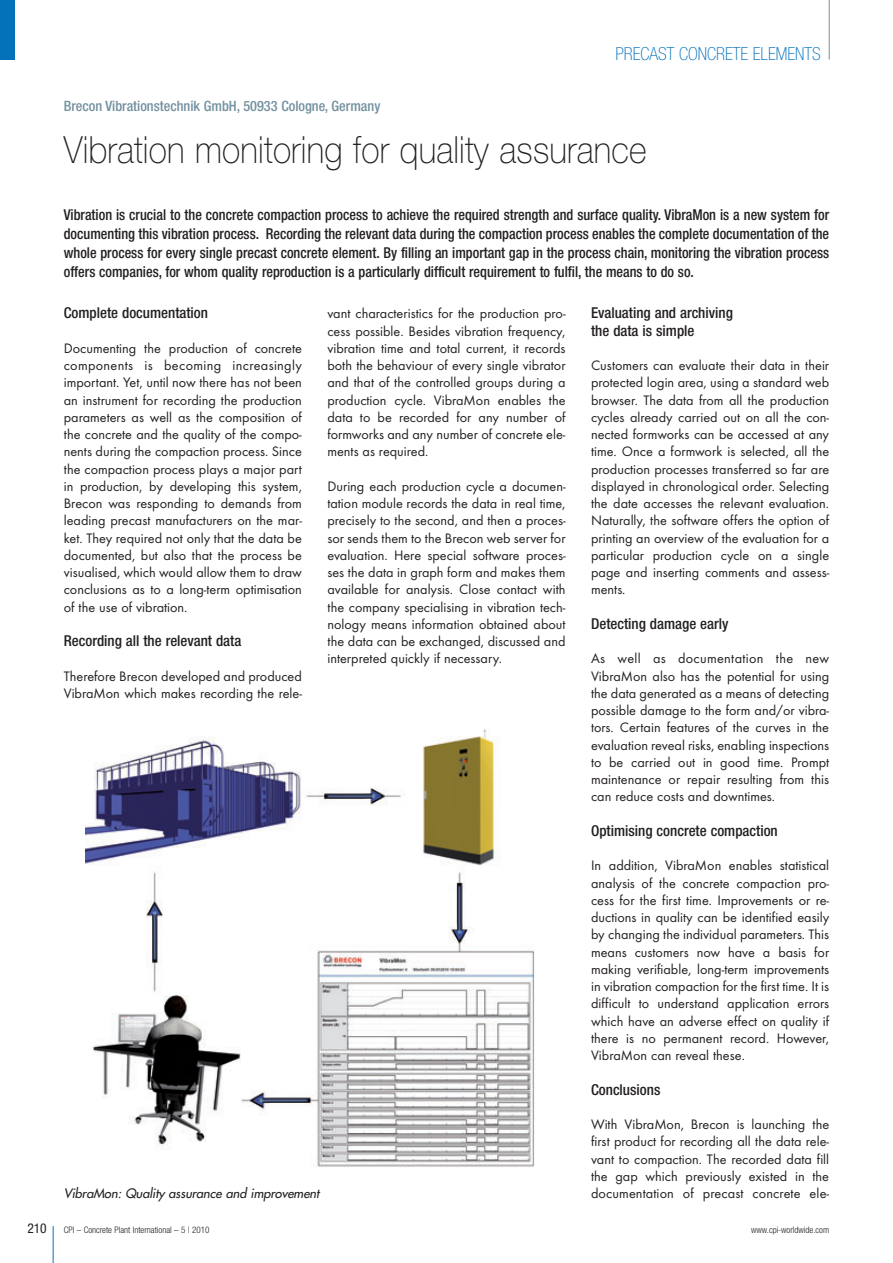
<style>
.page{position:relative;width:893px;height:1263px;background:#fff}
.page>*{position:absolute;margin:0;border:0;box-sizing:border-box;transform-origin:0 0}
.t1{font:100 37.5px "Helvetica Neue";letter-spacing:.005em;color:#231f20;scale:.9 1}
.t2{font:100 condensed 18px "Helvetica Neue";color:#0372bb}
.t3{font:500 condensed 15px/18.8px "Helvetica Neue";color:#231f20;text-align:justify;scale:.95 1}
.t4{font:500 condensed 15px/17.2px "Helvetica Neue";color:#231f20}
.t5{font:14.25px/17.2px "Futura T";color:#231f20;text-align:justify}
.t6{font:500 condensed 14.25px "Helvetica Neue";color:#73909f}
.t7{font:condensed 13.5px "Helvetica Neue";color:#231f20}
.t8{font:italic 12.75px "Futura";color:#231f20}
.t9{font:300 condensed 9px "Helvetica Neue";color:#231f20}
</style>
<div class="page">
<hr style="left:53px;top:1226px;width:1px;height:37px;background:#0372bb">
<hr style="left:829px;top:0;width:1px;height:60px;background:#73909f">
<div style="left:0;top:0;width:15px;height:60px;background:#0372bb"></div>
<img style="left:86px;top:729px;width:449px;height:438px">
<p class="t6" style="left:64px;top:101px;width:318px">Brecon Vibrationstechnik GmbH, 50933 Cologne, Germany</p>
<p class="t2" style="left:615px;top:47px;width:207px">PRECAST CONCRETE ELEMENTS</p>
<h1 class="t1" style="left:64px;top:136px;width:649px">Vibration monitoring for quality assurance</h1>
<p class="t3" style="left:64px;top:207px;width:807px">Vibration is crucial to the concrete compaction process to achieve the required strength and surface quality. VibraMon is a new system for documenting this vibration process. Recording the relevant data during the compaction process enables the complete documentation of the whole process for every single precast concrete element. By filling an important gap in the process chain, monitoring the vibration process offers companies, for whom quality reproduction is a particularly difficult requirement to fulfil, the means to do so.</p>
<p class="t4" style="left:64px;top:306px;width:146px">Complete documentation</p>
<p class="t5" style="left:64px;top:341px;width:240px">Documenting the production of concrete components is becoming increasingly important. Yet, until now there has not been an instrument for recording the production parameters as well as the composition of the concrete and the quality of the compo&shy;nents during the compaction process. Since the compaction process plays a major part in production, by developing this system, Brecon was responding to demands from leading precast manufacturers on the mar&shy;ket. They required not only that the data be documented, but also that the process be visualised, which would allow them to draw conclusions as to a long-term optimisation of the use of vibration.</p>
<p class="t4" style="left:64px;top:633px;width:179px">Recording all the relevant data</p>
<p class="t5" style="left:64px;top:668px;width:240px">Therefore Brecon developed and produced<br>VibraMon which makes recording the rele-</p>
<p class="t5" style="left:327px;top:306px;width:240px">vant characteristics for the production pro&shy;cess possible. Besides vibration frequency, vibration time and total current, it records both the behaviour of every single vibrator and that of the controlled groups during a production cycle. VibraMon enables the data to be recorded for any number of formworks and any number of concrete ele&shy;ments as required.</p>
<p class="t5" style="left:327px;top:479px;width:240px">During each production cycle a documen&shy;tation module records the data in real time, precisely to the second, and then a proces&shy;sor sends them to the Brecon web server for evaluation. Here special software proces&shy;ses the data in graph form and makes them available for analysis. Close contact with the company specialising in vibration tech&shy;nology means information obtained about the data can be exchanged, discussed and interpreted quickly if necessary.</p>
<p class="t8" style="left:64px;top:1187px;width:259px">VibraMon: Quality assurance and improvement</p>
<p class="t4" style="left:591px;top:306px;width:143px">Evaluating and archiving the data is simple</p>
<p class="t5" style="left:591px;top:358px;width:240px">Customers can evaluate their data in their protected login area, using a standard web browser. The data from all the production cycles already carried out on all the con&shy;nected formworks can be accessed at any time. Once a formwork is selected, all the production processes transferred so far are displayed in chronological order. Selecting the date accesses the relevant evaluation.<br>Naturally, the software offers the option of printing an overview of the evaluation for a particular production cycle on a single page and inserting comments and assess&shy;ments.</p>
<p class="t4" style="left:591px;top:616px;width:139px">Detecting damage early</p>
<p class="t5" style="left:591px;top:651px;width:240px">As well as documentation the new VibraMon also has the potential for using the data generated as a means of detecting possible damage to the form and/or vibra&shy;tors. Certain features of the curves in the evaluation reveal risks, enabling inspections to be carried out in good time. Prompt main tenance or repair resulting from this can reduce costs and downtimes.</p>
<p class="t4" style="left:591px;top:823px;width:188px">Optimising concrete compaction</p>
<p class="t5" style="left:591px;top:858px;width:240px">In addition, VibraMon enables statistical analysis of the concrete compaction pro&shy;cess for the first time. Improvements or re - ductions in quality can be identified easily by changing the individual parameters. This means customers now have a basis for making verifiable, long-term improvements in vibration compaction for the first time. It is difficult to understand application errors which have an adverse effect on quality if there is no permanent record. However, VibraMon can reveal these.</p>
<p class="t4" style="left:591px;top:1082px;width:71px">Conclusions</p>
<p class="t5" style="left:591px;top:1117px;width:240px">With VibraMon, Brecon is launching the first product for recording all the data rele&shy;vant to compaction. The recorded data fill the gap which previously existed in the docu mentation of precast concrete ele-</p>
<p class="t7" style="left:28px;top:1223px;width:21px">210</p>
<p class="t9" style="left:64px;top:1226px;width:147px">CPI – Concrete Plant International – 5 | 2010</p>
<p class="t9" style="left:751px;top:1226px;width:79px">www.cpi-worldwide.com</p>
</div>
